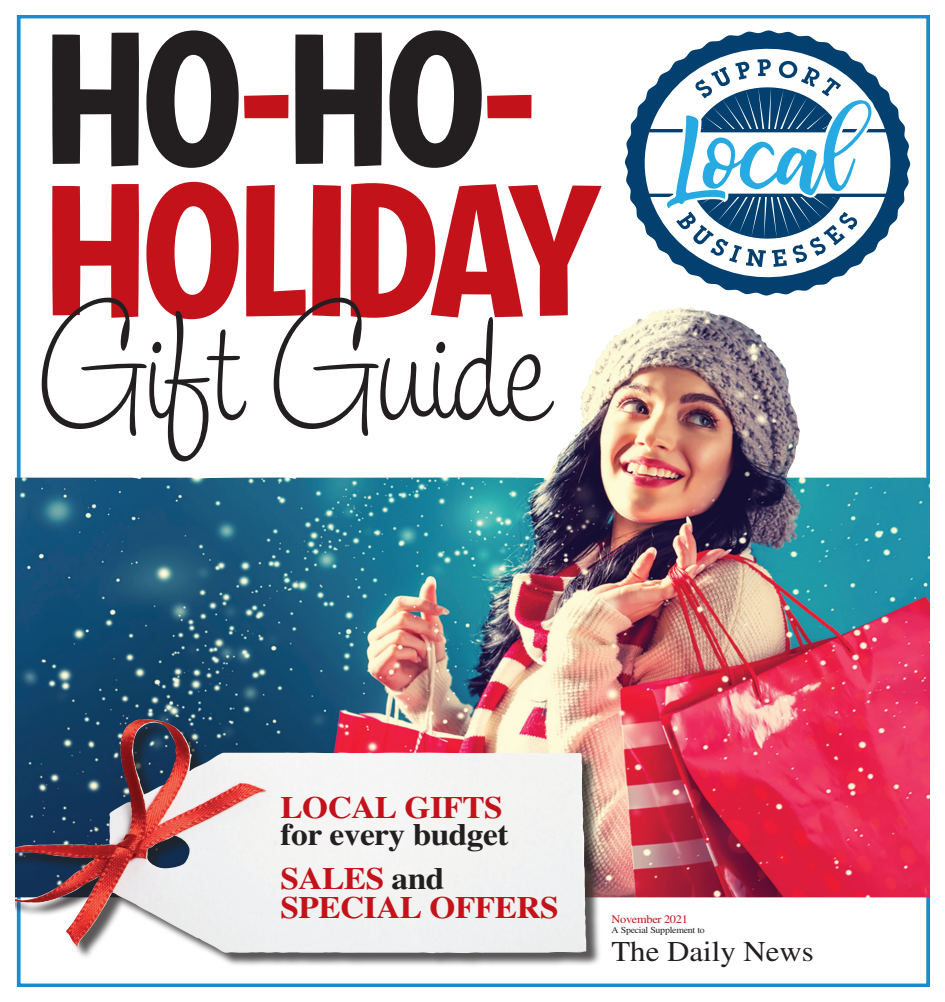
<style>
.page{position:relative;width:945px;height:1002px;background:#fff}
.page>*{position:absolute;margin:0;border:0;box-sizing:border-box;transform-origin:0 0}
.t1{font:700 31px/27.6px "Times";letter-spacing:-.015em;color:#231f20;scale:1.08 1}
.t2{font:700 31px/28.8px "Times";letter-spacing:-.015em;color:#c4121a;scale:1.08 1}
.t3{font:28.75px "Times";color:#231f20;scale:1.08 1}
.t4{font:11.5px "Times";letter-spacing:-.025em;color:#c4121a;scale:1.08 1}
.t5{font:9.25px "Times";letter-spacing:-.025em;color:#231f20;scale:1.08 1}
.s1{color:#c4121a}
.s2{color:#231f20}
</style>
<div class="page">
<img style="left:15px;top:307px;width:915px;height:590px">
<svg style="left:52px;top:32px;width:87px;height:134px"></svg>
<svg style="left:146px;top:30px;width:142px;height:138px"></svg>
<svg style="left:295px;top:32px;width:87px;height:134px"></svg>
<svg style="left:389px;top:30px;width:143px;height:138px"></svg>
<svg style="left:42px;top:182px;width:560px;height:279px"></svg>
<div style="left:15px;top:721px;width:587px;height:246px;background:#231f20;opacity:.75"></div>
<img style="left:15px;top:719px;width:572px;height:234px">
<svg style="left:625px;top:30px;width:285px;height:266px"></svg>
<svg style="left:663px;top:59px;width:212px;height:208px"></svg>
<p class="t1" style="left:281px;top:793px;width:213px"><span class="s1">LOCAL GIFTS </span>for every budget</p>
<p class="t2" style="left:281px;top:864px;width:259px">SALES <span class="s2">and<br></span>SPECIAL OFFERS</p>
<p class="t4" style="left:612px;top:913px;width:72px">November 2021</p>
<p class="t5" style="left:612px;top:925px;width:88px">A Special Supplement to</p>
<p class="t3" style="left:611px;top:935px;width:189px">The Daily News</p>
</div>
